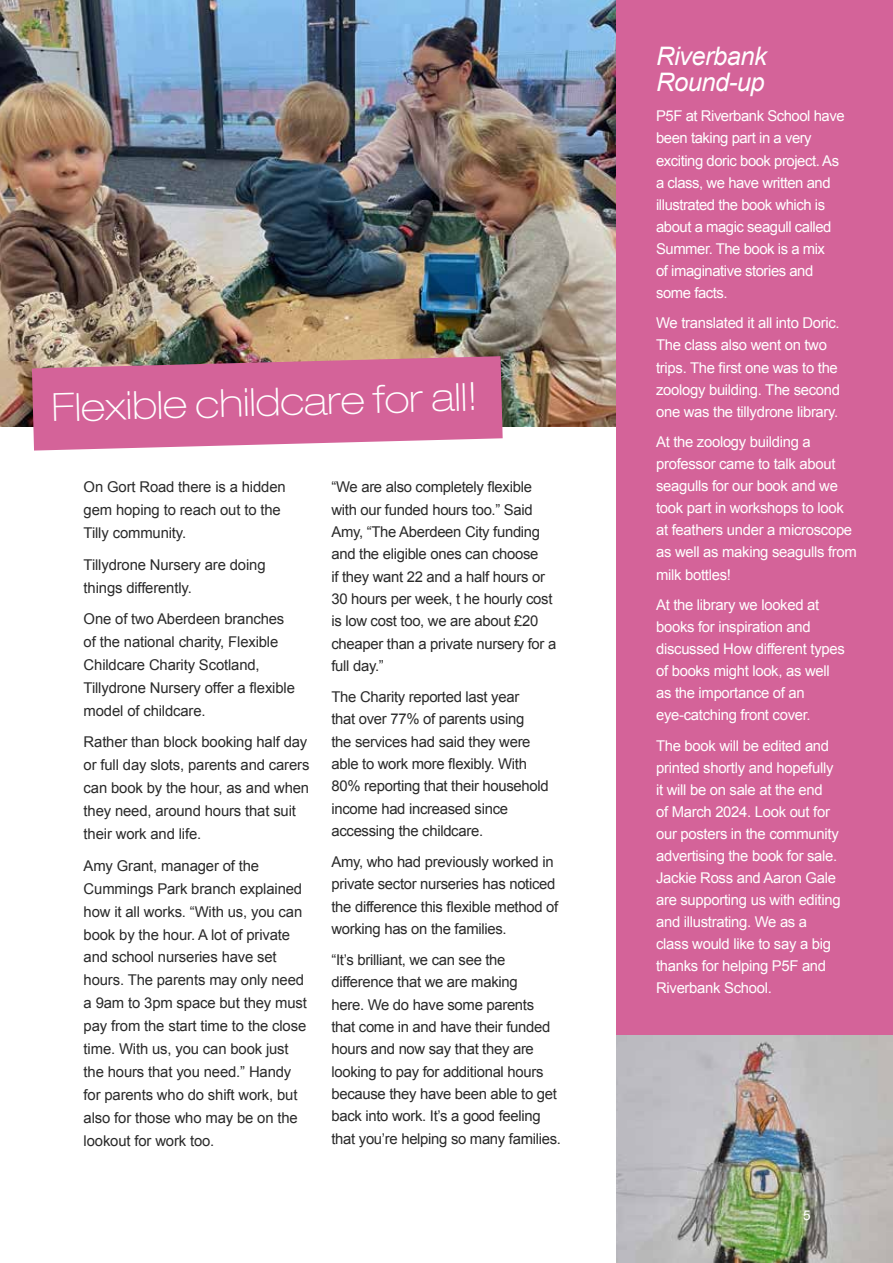
<style>
.page{position:relative;width:893px;height:1263px;background:#fff}
.page>*{position:absolute;margin:0;border:0;box-sizing:border-box;transform-origin:0 0}
.t1{font:100 expanded 38.85px "Helvetica Neue LT Pro";color:#fff}
.t2{font:italic 25.5px/25.5px "Arial";letter-spacing:-.02em;color:#fff}
.t3{font:14.85px/22.4px "Arial";letter-spacing:-.02em;color:#292929}
.t4{font:14.85px/22px "Arial";letter-spacing:-.02em;color:#fff}
.t5{font:13.5px "Arial";color:#fff}
</style>
<div class="page">
<img style="left:0;top:0;width:616px;height:427px">
<div style="left:616px;top:0;width:277px;height:1263px;background:#d46399"></div>
<img style="left:616px;top:1035px;width:277px;height:228px">
<svg style="left:32px;top:356px;width:471px;height:95px;background:#d2709c"></svg>
<h1 class="t1" style="left:51px;top:386px;width:427px;rotate:-2deg">Flexible childcare for all!</h1>
<p class="t3" style="left:84px;top:476px;width:204px;line-height:23px">On Gort Road there is a hidden gem hoping to reach out to the<br>Tilly community.</p>
<p class="t3" style="left:84px;top:553px;width:183px;line-height:23px">Tillydrone Nursery are doing things differently.</p>
<p class="t3" style="left:84px;top:608px;width:213px;line-height:23px">One of two Aberdeen branches of the national charity, Flexible<br>Childcare Charity Scotland,<br>Tillydrone Nursery offer a flexible model of childcare.</p>
<p class="t3" style="left:84px;top:731px;width:227px;line-height:23px">Rather than block booking half day or full day slots, parents and carers can book by the hour, as and when they need, around hours that suit their work and life.</p>
<p class="t3" style="left:84px;top:854px;width:225px;line-height:23px">Amy Grant, manager of the<br>Cummings Park branch explained how it all works. “With us, you can book by the hour. A lot of private and school nurseries have set hours. The parents may only need a 9am to 3pm space but they must pay from the start time to the close time. With us, you can book just the hours that you need.” Handy for parents who do shift work, but also for those who may be on the lookout for work too.</p>
<p class="t3" style="left:331px;top:476px;width:226px">“We are also completely flexible with our funded hours too.” Said<br>Amy, “The Aberdeen City funding and the eligible ones can choose<br>if they want 22 and a half hours or<br>30 hours per week, t he hourly cost is low cost too, we are about £20 cheaper than a private nursery for a full day.”</p>
<p class="t3" style="left:331px;top:686px;width:219px">The Charity reported last year<br>that over 77% of parents using<br>the services had said they were able to work more flexibly. With<br>80% reporting that their household income had increased since accessing the childcare.</p>
<p class="t3" style="left:331px;top:851px;width:228px">Amy, who had previously worked in private sector nurseries has noticed the difference this flexible method of working has on the families.</p>
<p class="t3" style="left:331px;top:948px;width:231px">“It’s brilliant, we can see the difference that we are making<br>here. We do have some parents that come in and have their funded hours and now say that they are looking to pay for additional hours because they have been able to get back into work. It’s a good feeling that you’re helping so many families.</p>
<h2 class="t2" style="left:656px;top:44px;width:112px">Riverbank<br>Round-up</h2>
<p class="t4" style="left:656px;top:105px;width:190px">P5F at Riverbank School have been taking part in a very exciting doric book project. As a class, we have written and illustrated the book which is about a magic seagull called<br>Summer. The book is a mix<br>of imaginative stories and some facts.</p>
<p class="t4" style="left:656px;top:312px;width:186px">We translated it all into Doric.<br>The class also went on two trips. The first one was to the zoology building. The second one was the tillydrone library.</p>
<p class="t4" style="left:656px;top:431px;width:202px">At the zoology building a professor came to talk about seagulls for our book and we took part in workshops to look at feathers under a microscope as well as making seagulls from milk bottles!</p>
<p class="t4" style="left:656px;top:594px;width:190px">At the library we looked at books for inspiration and discussed How different types of books might look, as well as the importance of an eye-catching front cover.</p>
<p class="t4" style="left:656px;top:735px;width:186px">The book will be edited and printed shortly and hopefully it will be on sale at the end<br>of March 2024. Look out for our posters in the community advertising the book for sale.<br>Jackie Ross and Aaron Gale are supporting us with editing and illustrating. We as a class would like to say a big thanks for helping P5F and<br>Riverbank School.</p>
<p class="t5" style="left:803px;top:1206px;width:9px">5</p>
</div>
